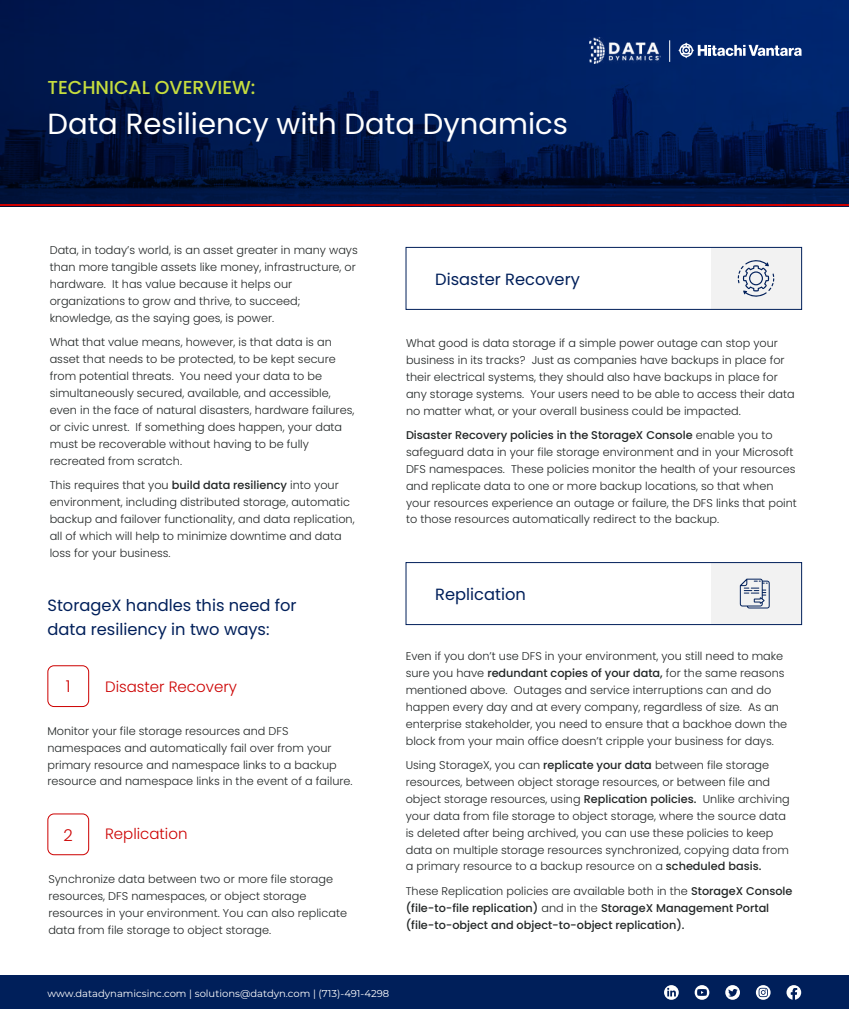
<style>
.page{position:relative;width:849px;height:1009px;background:#fff}
.page>*{position:absolute;margin:0;border:0;box-sizing:border-box;transform-origin:0 0}
.t1{font:29.12px "Poppins";color:#fff}
.t2{font:500 18.75px "Poppins";color:#c6dd3e}
.t3{font:16.25px/23.5px "Poppins";color:#001f5a}
.t4{font:300 16.25px "Poppins";color:#c00}
.t5{font:300 15px "Poppins";color:#c00}
.t6{font:300 11.25px/16.9px "Poppins";color:#222626}
.t7{font:500 11.25px/16.9px "Poppins";color:#222626}
.t8{font:10px "Montserrat";color:#fff}
.s1{font-weight:500}
.s2{font-weight:300}
</style>
<div class="page">
<div style="left:48px;top:665px;width:41px;height:41px;border:1px solid #c00;border-radius:6px"></div>
<div style="left:48px;top:813px;width:41px;height:41px;border:1px solid #c00;border-radius:6px"></div>
<div style="left:710px;top:247px;width:91px;height:62px;background:#f2f2f2"></div>
<div style="left:405px;top:247px;width:396px;height:62px;border:1px solid #001f5a"></div>
<svg style="left:0;top:0;width:848px;height:205px;background:#011951"></svg>
<img style="left:589px;top:37px;width:71px;height:26px">
<svg style="left:669px;top:40px;width:1px;height:22px"></svg>
<svg style="left:677px;top:42px;width:124px;height:16px"></svg>
<hr style="left:0;top:205px;width:848px;height:1px;background:#c00">
<svg style="left:737px;top:260px;width:36px;height:37px"></svg>
<div style="left:710px;top:562px;width:91px;height:62px;background:#f2f2f2"></div>
<div style="left:405px;top:562px;width:396px;height:62px;border:1px solid #001f5a"></div>
<svg style="left:739px;top:578px;width:30px;height:30px"></svg>
<div style="left:0;top:975px;width:848px;height:34px;background:#001f5a"></div>
<svg style="left:755px;top:985px;width:15px;height:14px"></svg>
<svg style="left:758px;top:987px;width:9px;height:10px"></svg>
<svg style="left:724px;top:985px;width:15px;height:14px"></svg>
<svg style="left:727px;top:989px;width:10px;height:7px"></svg>
<svg style="left:694px;top:985px;width:15px;height:14px"></svg>
<svg style="left:696px;top:989px;width:10px;height:6px"></svg>
<svg style="left:663px;top:985px;width:15px;height:14px"></svg>
<svg style="left:666px;top:987px;width:9px;height:9px"></svg>
<svg style="left:786px;top:985px;width:14px;height:14px"></svg>
<h2 class="t2" style="left:47px;top:77px;width:209px">TECHNICAL OVERVIEW:</h2>
<h1 class="t1" style="left:47px;top:107px;width:522px">Data Resiliency with Data Dynamics</h1>
<p class="t6" style="left:50px;top:242px;width:309px">Data, in today’s world, is an asset greater in many ways than more tangible assets like money, infrastructure, or hardware. It has value because it helps our organizations to grow and thrive, to succeed; knowledge, as the saying goes, is power.</p>
<p class="t6" style="left:50px;top:334px;width:306px">What that value means, however, is that data is an asset that needs to be protected, to be kept secure from potential threats. You need your data to be simultaneously secured, available, and accessible, even in the face of natural disasters, hardware failures, or civic unrest. If something does happen, your data must be recoverable without having to be fully recreated from scratch.</p>
<p class="t6" style="left:50px;top:476px;width:306px">This requires that you <span class="s1">build data resiliency</span> into your environment, including distributed storage, automatic backup and failover functionality, and data replication, all of which will help to minimize downtime and data loss for your business.</p>
<h3 class="t3" style="left:47px;top:593px;width:250px">StorageX handles this need for data resiliency in two ways:</h3>
<h3 class="t4" style="left:66px;top:677px;width:6px">1</h3>
<h3 class="t5" style="left:105px;top:678px;width:133px">Disaster Recovery</h3>
<p class="t6" style="left:47px;top:722px;width:306px">Monitor your file storage resources and DFS namespaces and automatically fail over from your primary resource and namespace links to a backup resource and namespace links in the event of a failure.</p>
<h3 class="t4" style="left:64px;top:825px;width:11px">2</h3>
<h3 class="t5" style="left:105px;top:825px;width:84px">Replication</h3>
<p class="t6" style="left:48px;top:870px;width:300px">Synchronize data between two or more file storage resources, DFS namespaces, or object storage resources in your environment. You can also replicate data from file storage to object storage.</p>
<h3 class="t3" style="left:435px;top:268px;width:146px">Disaster Recovery</h3>
<p class="t6" style="left:406px;top:335px;width:390px">What good is data storage if a simple power outage can stop your business in its tracks? Just as companies have backups in place for their electrical systems, they should also have backups in place for any storage systems. Your users need to be able to access their data no matter what, or your overall business could be impacted.</p>
<p class="t6" style="left:406px;top:426px;width:392px"><span class="s1">Disaster Recovery policies in the StorageX Console</span> enable you to safeguard data in your file storage environment and in your Microsoft DFS namespaces. These policies monitor the health of your resources and replicate data to one or more backup locations, so that when your resources experience an outage or failure, the DFS links that point to those resources automatically redirect to the backup.</p>
<h3 class="t3" style="left:435px;top:583px;width:92px">Replication</h3>
<p class="t6" style="left:405px;top:648px;width:383px">Even if you don’t use DFS in your environment, you still need to make sure you have <span class="s1">redundant copies of your data,</span> for the same reasons mentioned above. Outages and service interruptions can and do happen every day and at every company, regardless of size. As an enterprise stakeholder, you need to ensure that a backhoe down the block from your main office doesn’t cripple your business for days.</p>
<p class="t6" style="left:405px;top:756px;width:385px">Using StorageX, you can <span class="s1">replicate your data</span> between file storage resources, between object storage resources, or between file and object storage resources, using <span class="s1">Replication policies.</span> Unlike archiving your data from file storage to object storage, where the source data is deleted after being archived, you can use these policies to keep data on multiple storage resources synchronized, copying data from a primary resource to a backup resource on a <span class="s1">scheduled basis.</span></p>
<p class="t7" style="left:405px;top:882px;width:388px"><span class="s2">These Replication policies are available both in the</span> StorageX Console (file-to-file replication) <span class="s2">and in the</span> StorageX Management Portal (file-to-object and object-to-object replication).</p>
<p class="t8" style="left:47px;top:986px;width:343px">www.datadynamicsinc.com | solutions@datdyn.com | (713)-491-4298</p>
</div>
